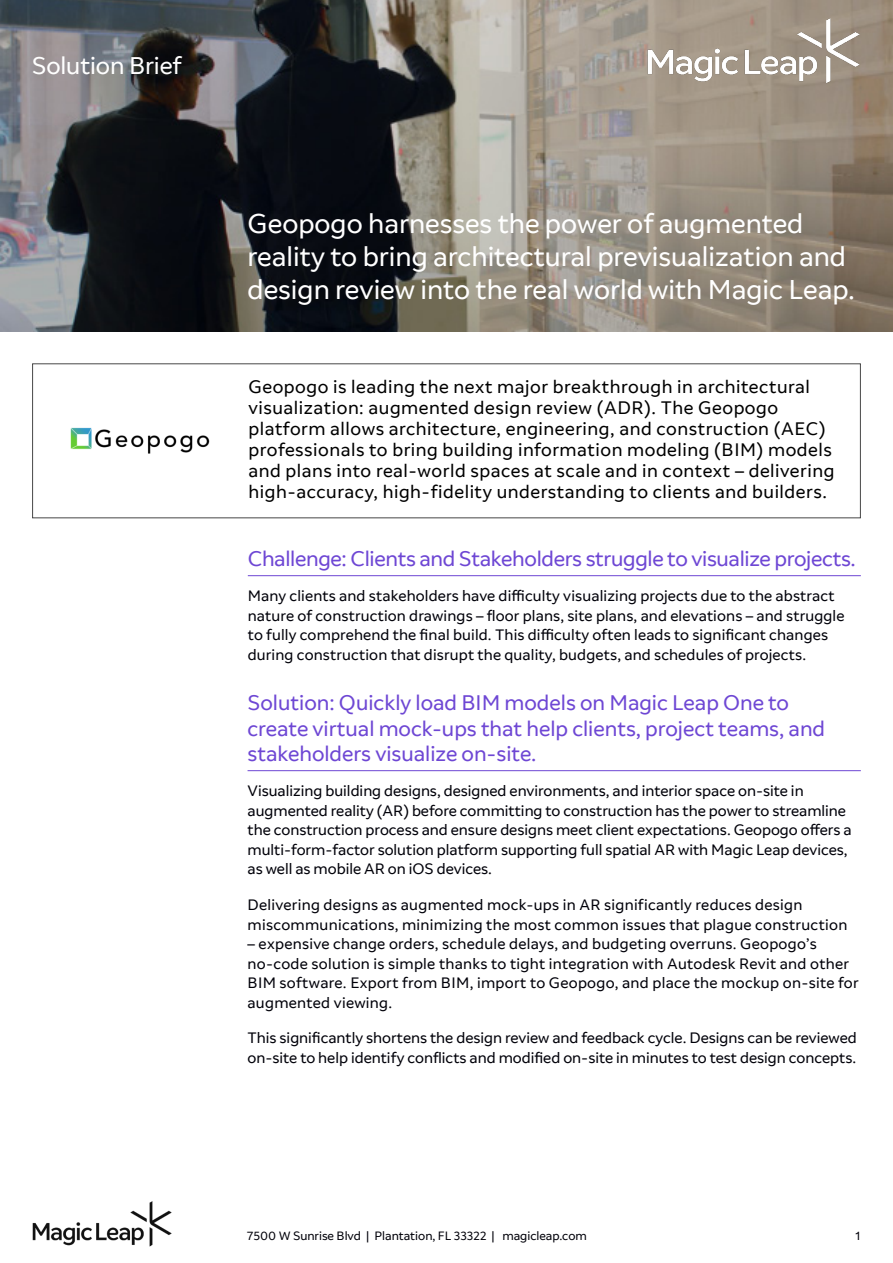
<style>
.page{position:relative;width:893px;height:1263px;background:#fff}
.page>*{position:absolute;margin:0;border:0;box-sizing:border-box;transform-origin:0 0}
.Headline_1__white{font:27px/33px "Lomino";color:#fff}
.solution_brief___wh{font:24px "Lomino";letter-spacing:-.005em;color:#fff}
.Subheads{font:21px/25.2px "Lomino";color:#6e47d4}
.Headline_2{font:18px/21px "Lomino";letter-spacing:.03em;color:#000}
.Body_Text{font:15px/19.5px "Lomino";letter-spacing:.01em;color:#000109}
.t1{font:12px "Lomino";color:#000109}
</style>
<div class="page">
<img style="left:32px;top:1201px;width:140px;height:46px">
<hr style="left:248px;top:770px;width:613px;height:1px;background:#6e47d4">
<hr style="left:248px;top:575px;width:613px;height:1px;background:#6e47d4">
<img style="left:70px;top:427px;width:140px;height:27px">
<img style="left:0;top:0;width:893px;height:331px">
<img style="left:627px;top:0;width:244px;height:103px">
<p class="solution_brief___wh" style="left:32px;top:51px;width:151px">Solution Brief</p>
<p class="Headline_1__white" style="left:248px;top:208px;width:609px">Geopogo harnesses the power of augmented reality to bring architectural previsualization and design review into the real world with Magic Leap.</p>
<p class="Headline_2" style="left:248px;top:377px;width:587px">Geopogo is leading the next major breakthrough in architectural visualization: augmented design review (ADR). The Geopogo platform allows architecture, engineering, and construction (AEC) professionals to bring building information modeling (BIM) models and plans into real-world spaces at scale and in context – delivering high-accuracy, high-fidelity understanding to clients and builders.</p>
<p class="Subheads" style="left:248px;top:546px;width:610px">Challenge: Clients and Stakeholders struggle to visualize projects.</p>
<p class="Body_Text" style="left:248px;top:587px;width:598px">Many clients and stakeholders have difficulty visualizing projects due to the abstract nature of construction drawings – floor plans, site plans, and elevations – and struggle to fully comprehend the final build. This difficulty often leads to significant changes during construction that disrupt the quality, budgets, and schedules of projects.</p>
<p class="Subheads" style="left:248px;top:691px;width:579px">Solution: Quickly load BIM models on Magic Leap One to create virtual mock-ups that help clients, project teams, and stakeholders visualize on-site.</p>
<p class="Body_Text" style="left:248px;top:782px;width:605px">Visualizing building designs, designed environments, and interior space on-site in augmented reality (AR) before committing to construction has the power to streamline the construction process and ensure designs meet client expectations. Geopogo offers a multi-form-factor solution platform supporting full spatial AR with Magic Leap devices, as well as mobile AR on iOS devices.</p>
<p class="Body_Text" style="left:248px;top:895px;width:601px">Delivering designs as augmented mock-ups in AR significantly reduces design miscommunications, minimizing the most common issues that plague construction</p>
<p class="Body_Text" style="left:248px;top:934px;width:613px">– expensive change orders, schedule delays, and budgeting overruns. Geopogo’s no-code solution is simple thanks to tight integration with Autodesk Revit and other BIM software. Export from BIM, import to Geopogo, and place the mockup on-site for augmented viewing.</p>
<p class="Body_Text" style="left:248px;top:1029px;width:611px">This significantly shortens the design review and feedback cycle. Designs can be reviewed on-site to help identify conflicts and modified on-site in minutes to test design concepts.</p>
<p class="t1" style="left:247px;top:1228px;width:341px">7500 W Sunrise Blvd | Plantation, FL 33322 | magicleap.com</p>
<p class="t1" style="left:856px;top:1228px;width:6px">1</p>
</div>
